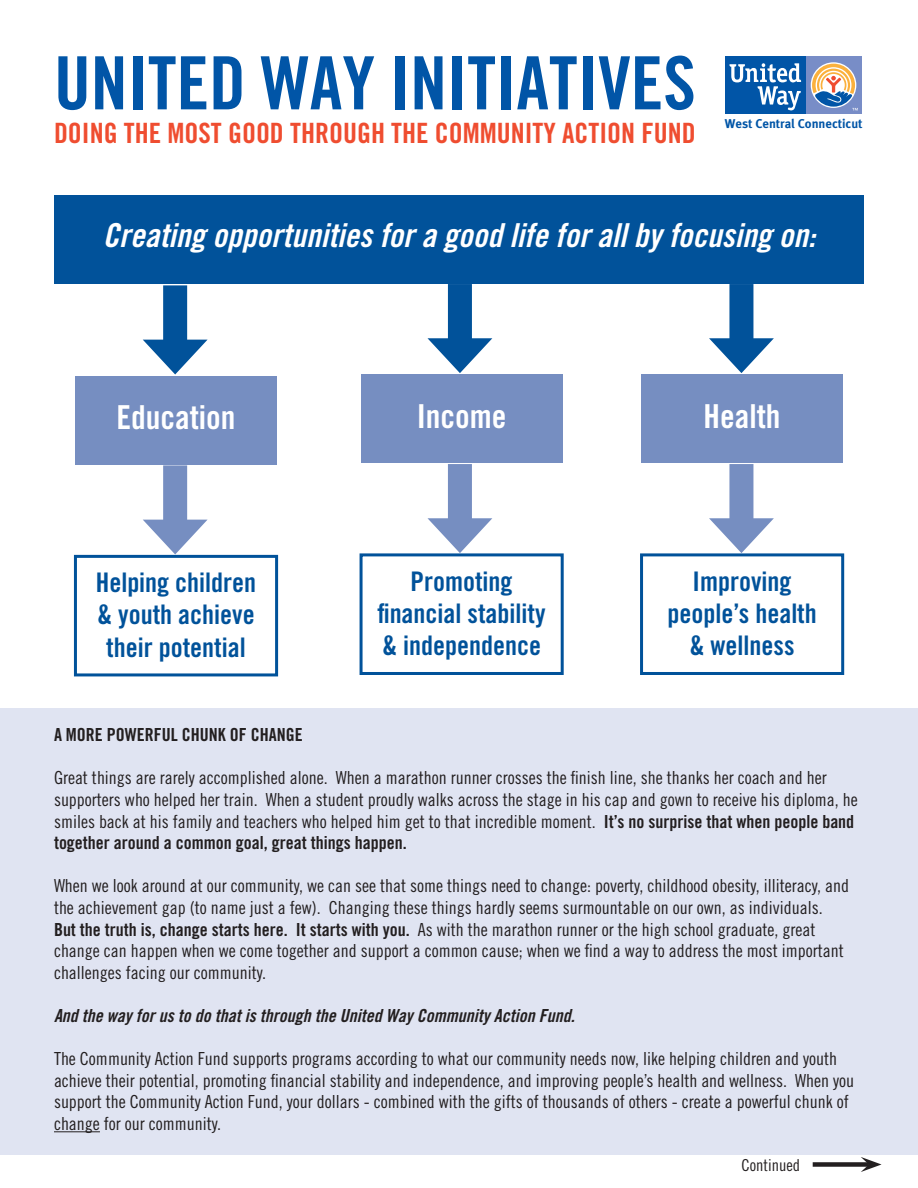
<style>
.page{position:relative;width:918px;height:1188px;background:#fff}
.page>*{position:absolute;margin:0;border:0;box-sizing:border-box;transform-origin:0 0}
.t1{font:73.5px "Trade Gothic Bold Cond Twenty";color:#0155a7}
.t2{font:33px "Trade Gothic Bold Cond Twenty Obl";color:#fff}
.t3{font:33px "Trade Gothic Bold Cond Twenty";color:#fff}
.t4{font:27.9px "Trade Gothic Bold Cond Twenty";color:#ef4d30}
.t5{font:27px/32.4px "Trade Gothic Bold Cond Twenty";color:#01529a;text-align:center}
.t6{font:18px/21.6px "Trade Gothic Cond Eighteen";color:#231f20}
.t7{font:18px "Trade Gothic Bold Cond Twenty";color:#231f20}
.t8{font:18px "Trade Gothic Bold Cond Twenty Obl";color:#231f20}
.t9{font:16.5px "Trade Gothic Cond Eighteen";color:#231f20}
.t10{font:700 12.75px "Meta";color:#0155a7}
.s1{font-family:"Trade Gothic Bold Cond Twenty"}
</style>
<div class="page">
<div style="left:0;top:708px;width:918px;height:447px;background:#e0e4f2"></div>
<svg style="left:725px;top:56px;width:137px;height:58px"></svg>
<div style="left:806px;top:57px;width:55px;height:57px;background:#788dc7"></div>
<div style="left:725px;top:57px;width:81px;height:57px;background:#0155a7"></div>
<svg style="left:812px;top:64px;width:46px;height:47px"></svg>
<svg style="left:729px;top:63px;width:72px;height:47px"></svg>
<div style="left:54px;top:195px;width:810px;height:89px;background:#01529a"></div>
<div style="left:729px;top:284px;width:24px;height:67px;background:#01529a"></div>
<svg style="left:709px;top:338px;width:65px;height:35px"></svg>
<div style="left:448px;top:284px;width:24px;height:67px;background:#01529a"></div>
<svg style="left:428px;top:338px;width:64px;height:35px"></svg>
<div style="left:163px;top:285px;width:24px;height:67px;background:#01529a"></div>
<svg style="left:143px;top:340px;width:64px;height:35px"></svg>
<div style="left:75px;top:376px;width:202px;height:89px;background:#768ec1"></div>
<div style="left:361px;top:375px;width:201px;height:88px;background:#768ec1"></div>
<div style="left:642px;top:375px;width:201px;height:88px;background:#768ec1"></div>
<div style="left:729px;top:464px;width:24px;height:67px;background:#768ec1"></div>
<svg style="left:709px;top:518px;width:65px;height:35px"></svg>
<div style="left:448px;top:464px;width:24px;height:67px;background:#768ec1"></div>
<svg style="left:428px;top:518px;width:64px;height:35px"></svg>
<div style="left:163px;top:465px;width:24px;height:67px;background:#768ec1"></div>
<svg style="left:143px;top:520px;width:65px;height:35px"></svg>
<div style="left:74px;top:555px;width:204px;height:121px;border:3px solid #01529a"></div>
<div style="left:360px;top:553px;width:204px;height:122px;border:3px solid #01529a"></div>
<div style="left:640px;top:553px;width:204px;height:122px;border:3px solid #01529a"></div>
<hr style="left:54px;top:1131px;width:46px;height:1px;background:#231f20">
<div style="left:813px;top:1162px;width:56px;height:5px;background:#231f20"></div>
<svg style="left:861px;top:1157px;width:21px;height:15px"></svg>
<h1 class="t1" style="left:54px;top:39px;width:643px">UNITED WAY INITIATIVES</h1>
<h3 class="t4" style="left:54px;top:116px;width:643px">DOING THE MOST GOOD THROUGH THE COMMUNITY ACTION FUND</h3>
<p class="t10" style="left:725px;top:116px;width:139px">West Central Connecticut</p>
<h2 class="t2" style="left:103px;top:215px;width:714px">Creating opportunities for a good life for all by focusing on:</h2>
<h2 class="t3" style="left:116px;top:397px;width:121px">Education</h2>
<h2 class="t3" style="left:417px;top:396px;width:91px">Income</h2>
<h2 class="t3" style="left:704px;top:396px;width:78px">Health</h2>
<h3 class="t5" style="left:96px;top:566px;width:162px">Helping children &amp; youth achieve their potential</h3>
<h3 class="t5" style="left:378px;top:565px;width:169px">Promoting financial stability &amp; independence</h3>
<h3 class="t5" style="left:667px;top:565px;width:151px">Improving people’s health &amp; wellness</h3>
<p class="t7" style="left:54px;top:724px;width:250px">A MORE POWERFUL CHUNK OF CHANGE</p>
<p class="t6" style="left:54px;top:767px;width:805px">Great things are rarely accomplished alone. When a marathon runner crosses the finish line, she thanks her coach and her supporters who helped her train. When a student proudly walks across the stage in his cap and gown to receive his diploma, he smiles back at his family and teachers who helped him get to that incredible moment. <span class="s1">It’s no surprise that when people band</span></p>
<p class="t7" style="left:54px;top:832px;width:354px">together around a common goal, great things happen.</p>
<p class="t6" style="left:54px;top:875px;width:797px">When we look around at our community, we can see that some things need to change: poverty, childhood obesity, illiteracy, and the achievement gap (to name just a few). Changing these things hardly seems surmountable on our own, as individuals.<br><span class="s1">But the truth is, change starts here. It starts with you.</span> As with the marathon runner or the high school graduate, great change can happen when we come together and support a common cause; when we find a way to address the most important challenges facing our community.</p>
<p class="t8" style="left:54px;top:1005px;width:522px">And the way for us to do that is through the United Way Community Action Fund.</p>
<p class="t6" style="left:54px;top:1048px;width:802px">The Community Action Fund supports programs according to what our community needs now, like helping children and youth achieve their potential, promoting financial stability and independence, and improving people’s health and wellness. When you support the Community Action Fund, your dollars - combined with the gifts of thousands of others - create a powerful chunk of change for our community.</p>
<p class="t9" style="left:742px;top:1155px;width:60px">Continued</p>
</div>
